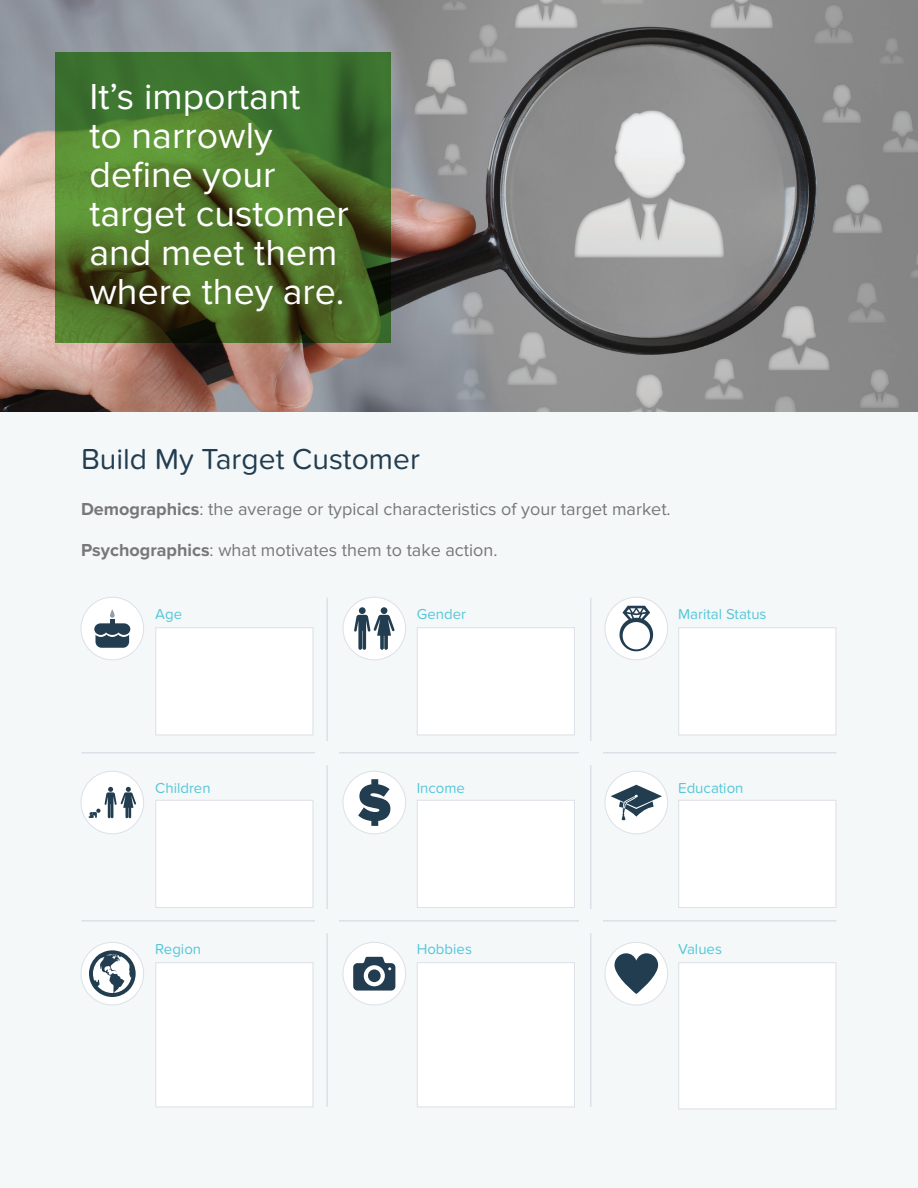
<style>
.page{position:relative;width:918px;height:1188px;background:#fff}
.page>*{position:absolute;margin:0;border:0;box-sizing:border-box;transform-origin:0 0}
.t1{font:37.5px/39px "Proxima Nova";color:#fff}
.t2{font:30px "Proxima Nova Soft";color:#223d50}
.Paragraph_Style{font:18px "Proxima Nova";color:#777877}
.Section_Title{font:15px "Proxima Nova Soft";color:#54c7d9}
.s1{font-weight:700}
</style>
<div class="page">
<div style="left:0;top:369px;width:918px;height:819px;background:#f5f8f9"></div>
<img style="left:0;top:0;width:918px;height:411px">
<svg style="left:55px;top:52px;width:335px;height:290px;background:#48702a"></svg>
<div style="left:81px;top:597px;width:63px;height:63px;background:#fff;border-radius:50%"></div>
<div style="left:81px;top:597px;width:63px;height:63px;border:1px solid #dbe1e6;border-radius:50%"></div>
<svg style="left:94px;top:619px;width:36px;height:29px"></svg>
<svg style="left:110px;top:609px;width:5px;height:9px"></svg>
<hr style="left:82px;top:752px;width:754px;height:1px;background:#dbe1e6">
<hr style="left:82px;top:920px;width:754px;height:2px;background:#dbe1e6">
<hr style="left:327px;top:598px;width:1px;height:509px;background:#dbe1e6">
<hr style="left:590px;top:598px;width:1px;height:509px;background:#dbe1e6">
<div style="left:155px;top:627px;width:158px;height:108px;background:#fff;border:1px solid #dbe1e6"></div>
<div style="left:155px;top:800px;width:158px;height:108px;background:#fff;border:1px solid #dbe1e6"></div>
<div style="left:155px;top:962px;width:158px;height:145px;background:#fff;border:1px solid #dbe1e6"></div>
<div style="left:417px;top:627px;width:158px;height:108px;background:#fff;border:1px solid #dbe1e6"></div>
<div style="left:417px;top:800px;width:158px;height:108px;background:#fff;border:1px solid #dbe1e6"></div>
<div style="left:417px;top:962px;width:158px;height:145px;background:#fff;border:1px solid #dbe1e6"></div>
<div style="left:678px;top:627px;width:158px;height:108px;background:#fff;border:1px solid #dbe1e6"></div>
<div style="left:678px;top:800px;width:158px;height:108px;background:#fff;border:1px solid #dbe1e6"></div>
<div style="left:678px;top:962px;width:158px;height:147px;background:#fff;border:1px solid #dbe1e6"></div>
<div style="left:81px;top:771px;width:63px;height:63px;background:#fff;border-radius:50%"></div>
<div style="left:81px;top:771px;width:63px;height:63px;border:1px solid #dbe1e6;border-radius:50%"></div>
<svg style="left:89px;top:787px;width:47px;height:31px"></svg>
<div style="left:81px;top:942px;width:63px;height:63px;background:#fff;border-radius:50%"></div>
<div style="left:81px;top:942px;width:63px;height:63px;border:1px solid #dbe1e6;border-radius:50%"></div>
<div style="left:343px;top:597px;width:63px;height:63px;background:#fff;border-radius:50%"></div>
<div style="left:343px;top:597px;width:63px;height:63px;border:1px solid #dbe1e6;border-radius:50%"></div>
<div style="left:359px;top:607px;width:7px;height:7px;background:#223d50;border-radius:50%"></div>
<div style="left:381px;top:607px;width:6px;height:7px;background:#223d50;border-radius:50%"></div>
<svg style="left:354px;top:615px;width:41px;height:35px"></svg>
<div style="left:343px;top:771px;width:63px;height:63px;background:#fff;border-radius:50%"></div>
<div style="left:343px;top:771px;width:63px;height:63px;border:1px solid #dbe1e6;border-radius:50%"></div>
<div style="left:343px;top:942px;width:63px;height:63px;background:#fff;border-radius:50%"></div>
<div style="left:343px;top:942px;width:63px;height:63px;border:1px solid #dbe1e6;border-radius:50%"></div>
<div style="left:605px;top:597px;width:63px;height:63px;background:#fff;border-radius:50%"></div>
<div style="left:605px;top:597px;width:63px;height:63px;border:1px solid #dbe1e6;border-radius:50%"></div>
<svg style="left:620px;top:606px;width:33px;height:45px"></svg>
<div style="left:605px;top:771px;width:63px;height:63px;background:#fff;border-radius:50%"></div>
<div style="left:605px;top:771px;width:63px;height:63px;border:1px solid #dbe1e6;border-radius:50%"></div>
<div style="left:605px;top:942px;width:63px;height:63px;background:#fff;border-radius:50%"></div>
<div style="left:605px;top:942px;width:63px;height:63px;border:1px solid #dbe1e6;border-radius:50%"></div>
<svg style="left:358px;top:779px;width:32px;height:47px"></svg>
<div style="left:316px;top:741px;width:23px;height:23px;background:#f5f8f9"></div>
<div style="left:579px;top:741px;width:23px;height:23px;background:#f5f8f9"></div>
<div style="left:579px;top:909px;width:23px;height:23px;background:#f5f8f9"></div>
<div style="left:316px;top:909px;width:23px;height:23px;background:#f5f8f9"></div>
<svg style="left:611px;top:785px;width:51px;height:35px"></svg>
<svg style="left:89px;top:950px;width:47px;height:47px"></svg>
<svg style="left:353px;top:957px;width:42px;height:34px"></svg>
<svg style="left:615px;top:953px;width:43px;height:41px"></svg>
<p class="t1" style="left:89px;top:78px;width:261px">It’s important<br>to narrowly define your target customer and meet them where they are.</p>
<h3 class="t2" style="left:81px;top:442px;width:341px">Build My Target Customer</h3>
<p class="Paragraph_Style" style="left:81px;top:499px;width:591px"><span class="s1">Demographics</span>: the average or typical characteristics of your target market.</p>
<p class="Paragraph_Style" style="left:81px;top:540px;width:418px"><span class="s1">Psychographics</span>: what motivates them to take action.</p>
<p class="Section_Title" style="left:155px;top:605px;width:28px">Age</p>
<p class="Section_Title" style="left:417px;top:605px;width:51px">Gender</p>
<p class="Section_Title" style="left:678px;top:605px;width:90px">Marital Status</p>
<p class="Section_Title" style="left:155px;top:779px;width:57px">Children</p>
<p class="Section_Title" style="left:155px;top:940px;width:47px">Region</p>
<p class="Section_Title" style="left:417px;top:779px;width:50px">Income</p>
<p class="Section_Title" style="left:417px;top:940px;width:57px">Hobbies</p>
<p class="Section_Title" style="left:678px;top:779px;width:67px">Education</p>
<p class="Section_Title" style="left:678px;top:940px;width:45px">Values</p>
</div>
